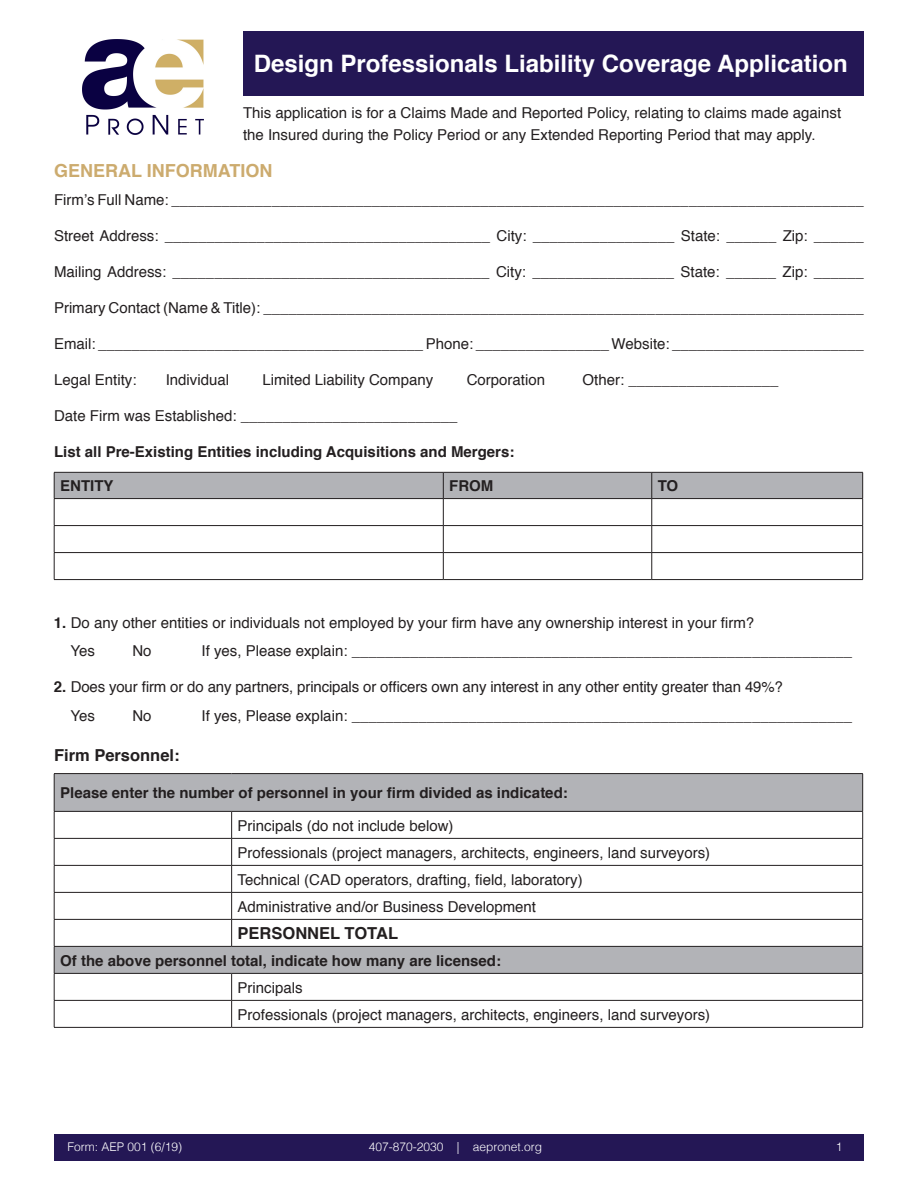
<style>
.page{position:relative;width:918px;height:1188px;background:#fff}
.page>*{position:absolute;margin:0;border:0;box-sizing:border-box;transform-origin:0 0}
.t1{font:700 24px "Helvetica";color:#fff}
.t2{font:700 18px "Helvetica";color:#ccab6e}
.t3{font:700 16.5px "Helvetica";color:#231f20}
.t4{font:15px/27px "Helvetica";color:#231f20}
.t5{font:700 15px "Helvetica";color:#231f20}
.t6{font:300 12px "Helvetica";color:#fff}
.s1{font-weight:700}
</style>
<div class="page">
<svg style="left:54px;top:472px;width:809px;height:107px"></svg>
<hr style="left:54px;top:579px;width:389px;height:1px;background:#231f20">
<hr style="left:443px;top:579px;width:209px;height:1px;background:#231f20">
<hr style="left:652px;top:579px;width:211px;height:1px;background:#231f20">
<svg style="left:55px;top:774px;width:807px;height:199px"></svg>
<hr style="left:54px;top:773px;width:178px;height:1px;background:#231f20">
<hr style="left:54px;top:774px;width:1px;height:37px;background:#231f20">
<hr style="left:232px;top:773px;width:631px;height:1px;background:#231f20">
<hr style="left:862px;top:774px;width:1px;height:37px;background:#231f20">
<hr style="left:54px;top:811px;width:178px;height:1px;background:#231f20">
<hr style="left:232px;top:811px;width:631px;height:1px;background:#231f20">
<hr style="left:54px;top:838px;width:178px;height:1px;background:#231f20">
<hr style="left:232px;top:838px;width:631px;height:1px;background:#231f20">
<hr style="left:54px;top:865px;width:178px;height:1px;background:#231f20">
<hr style="left:232px;top:865px;width:631px;height:1px;background:#231f20">
<hr style="left:54px;top:892px;width:178px;height:1px;background:#231f20">
<hr style="left:232px;top:892px;width:631px;height:1px;background:#231f20">
<hr style="left:54px;top:919px;width:178px;height:1px;background:#231f20">
<hr style="left:232px;top:919px;width:631px;height:1px;background:#231f20">
<svg style="left:231px;top:812px;width:1px;height:134px"></svg>
<hr style="left:54px;top:946px;width:178px;height:1px;background:#231f20">
<hr style="left:232px;top:946px;width:631px;height:1px;background:#231f20">
<hr style="left:54px;top:973px;width:178px;height:1px;background:#231f20">
<hr style="left:232px;top:973px;width:631px;height:1px;background:#231f20">
<hr style="left:54px;top:1000px;width:178px;height:1px;background:#231f20">
<svg style="left:54px;top:812px;width:1px;height:215px"></svg>
<hr style="left:232px;top:1000px;width:631px;height:1px;background:#231f20">
<svg style="left:231px;top:974px;width:1px;height:53px"></svg>
<svg style="left:862px;top:812px;width:1px;height:215px"></svg>
<hr style="left:54px;top:1027px;width:178px;height:1px;background:#231f20">
<hr style="left:232px;top:1027px;width:631px;height:1px;background:#231f20">
<img style="left:83px;top:39px;width:121px;height:96px">
<div style="left:243px;top:31px;width:621px;height:65px;background:#241755"></div>
<div style="left:54px;top:1134px;width:810px;height:27px;background:#241755"></div>
<h1 class="t1" style="left:254px;top:44px;width:595px">Design Professionals Liability Coverage Application</h1>
<p class="t4" style="left:243px;top:103px;width:600px;line-height:21.6px">This application is for a Claims Made and Reported Policy, relating to claims made against the Insured during the Policy Period or any Extended Reporting Period that may apply.</p>
<p class="t2" style="left:54px;top:156px;width:220px">GENERAL INFORMATION</p>
<p class="t4" style="left:54px;top:187px;width:811px">Firm’s Full Name: ___________________________________________________________________________________</p>
<p class="t4" style="left:54px;top:223px;width:811px">Street Address: _______________________________________ City: _________________ State: ______ Zip: ______</p>
<p class="t4" style="left:54px;top:259px;width:811px">Mailing Address: ______________________________________ City: _________________ State: ______ Zip: ______</p>
<p class="t4" style="left:54px;top:295px;width:811px">Primary Contact (Name &amp; Title): ________________________________________________________________________</p>
<p class="t4" style="left:54px;top:331px;width:811px">Email: _______________________________________ Phone: ________________ Website: _______________________</p>
<p class="t4" style="left:54px;top:367px;width:84px">Legal Entity:</p>
<p class="t4" style="left:166px;top:367px;width:65px">Individual</p>
<p class="t4" style="left:262px;top:367px;width:172px">Limited Liability Company</p>
<p class="t4" style="left:467px;top:367px;width:80px">Corporation</p>
<p class="t4" style="left:583px;top:367px;width:197px">Other: __________________</p>
<p class="t4" style="left:54px;top:403px;width:405px">Date Firm was Established: __________________________</p>
<p class="t5" style="left:54px;top:440px;width:462px">List all Pre-Existing Entities including Acquisitions and Mergers:</p>
<p class="t5" style="left:60px;top:474px;width:55px">ENTITY</p>
<p class="t5" style="left:449px;top:474px;width:46px">FROM</p>
<p class="t5" style="left:658px;top:474px;width:22px">TO</p>
<p class="t4" style="left:70px;top:608px;width:685px;line-height:28.8px;text-indent:-16px"><span class="s1">1.</span> Do any other entities or individuals not employed by your firm have any ownership interest in your firm?<br>Yes</p>
<p class="t4" style="left:132px;top:638px;width:21px">No</p>
<p class="t4" style="left:202px;top:638px;width:652px">If yes, Please explain: ____________________________________________________________</p>
<p class="t4" style="left:70px;top:673px;width:714px;line-height:28.8px;text-indent:-16px"><span class="s1">2.</span> Does your firm or do any partners, principals or officers own any interest in any other entity greater than 49%?<br>Yes</p>
<p class="t4" style="left:132px;top:703px;width:21px">No</p>
<p class="t4" style="left:202px;top:703px;width:652px">If yes, Please explain: ____________________________________________________________</p>
<p class="t3" style="left:54px;top:742px;width:127px">Firm Personnel:</p>
<p class="t5" style="left:60px;top:781px;width:509px">Please enter the number of personnel in your firm divided as indicated:</p>
<p class="t4" style="left:238px;top:812px;width:474px">Principals (do not include below)<br>Professionals (project managers, architects, engineers, land surveyors)<br>Technical (CAD operators, drafting, field, laboratory)<br>Administrative and/or Business Development</p>
<p class="t3" style="left:238px;top:920px;width:162px">PERSONNEL TOTAL</p>
<p class="t5" style="left:60px;top:948px;width:442px">Of the above personnel total, indicate how many are licensed:</p>
<p class="t4" style="left:238px;top:974px;width:474px">Principals<br>Professionals (project managers, architects, engineers, land surveyors)</p>
<p class="t6" style="left:67px;top:1137px;width:116px">Form: AEP 001 (6/19)</p>
<p class="t6" style="left:369px;top:1137px;width:175px">407-870-2030 | aepronet.org</p>
<p class="t6" style="left:836px;top:1137px;width:8px">1</p>
</div>
